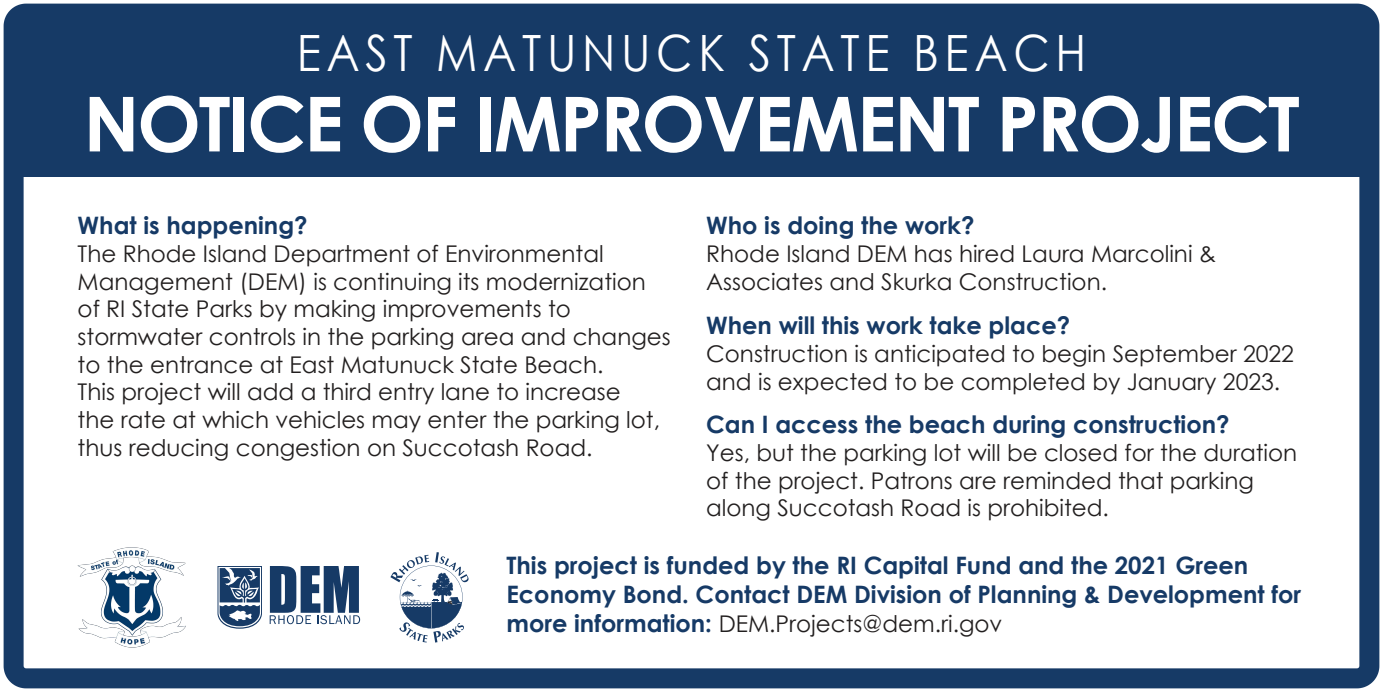
<style>
.page{position:relative;width:1383px;height:692px;background:#fff}
.page>*{position:absolute;margin:0;border:0;box-sizing:border-box;transform-origin:0 0}
.t1{font:700 75.8px "Century Gothic";letter-spacing:-.03em;color:#fff}
.t2{font:50px "Century Gothic";letter-spacing:.125em;color:#fff;scale:.9 1}
.t3{font:700 24px/28.8px "Century Gothic";color:#163a66}
.t4{font:23px/27.6px "Century Gothic";color:#221f1f}
.s1{font-weight:700;font-size:24px;color:#163a66}
</style>
<div class="page">
<div style="left:19px;top:22px;width:1346px;height:154px;background:#163a66"></div>
<div style="left:4px;top:4px;width:1375px;height:684px;border:20px solid #163a66;border-radius:12px"></div>
<svg style="left:270px;top:566px;width:90px;height:57px"></svg>
<svg style="left:217px;top:566px;width:45px;height:62px"></svg>
<svg style="left:390px;top:552px;width:79px;height:90px"></svg>
<img style="left:77px;top:547px;width:109px;height:101px">
<h2 class="t2" style="left:297px;top:34px;width:879px">EAST MATUNUCK STATE BEACH</h2>
<h1 class="t1" style="left:83px;top:94px;width:1217px">NOTICE OF IMPROVEMENT PROJECT</h1>
<p class="t3" style="left:78px;top:213px;width:231px">What is happening?</p>
<p class="t4" style="left:78px;top:242px;width:594px">The Rhode Island Department of Environmental Management (DEM) is continuing its modernization of RI State Parks by making improvements to stormwater controls in the parking area and changes to the entrance at East Matunuck State Beach.<br>This project will add a third entry lane to increase<br>the rate at which vehicles may enter the parking lot, thus reducing congestion on Succotash Road.</p>
<p class="t3" style="left:706px;top:213px;width:270px">Who is doing the work?</p>
<p class="t4" style="left:706px;top:242px;width:511px">Rhode Island DEM has hired Laura Marcolini &amp;<br>Associates and Skurka Construction.</p>
<p class="t3" style="left:706px;top:313px;width:365px">When will this work take place?</p>
<p class="t4" style="left:706px;top:342px;width:589px">Construction is anticipated to begin September 2022 and is expected to be completed by January 2023.</p>
<p class="t3" style="left:706px;top:412px;width:525px">Can I access the beach during construction?</p>
<p class="t4" style="left:706px;top:441px;width:592px">Yes, but the parking lot will be closed for the duration of the project. Patrons are reminded that parking along Succotash Road is prohibited.</p>
<p class="t3" style="left:506px;top:552px;width:796px">This project is funded by the RI Capital Fund and the 2021 Green<br>Economy Bond. Contact DEM Division of Planning &amp; Development for</p>
<p class="t4" style="left:506px;top:611px;width:497px"><span class="s1">more information:</span> DEM.Projects@dem.ri.gov</p>
</div>
